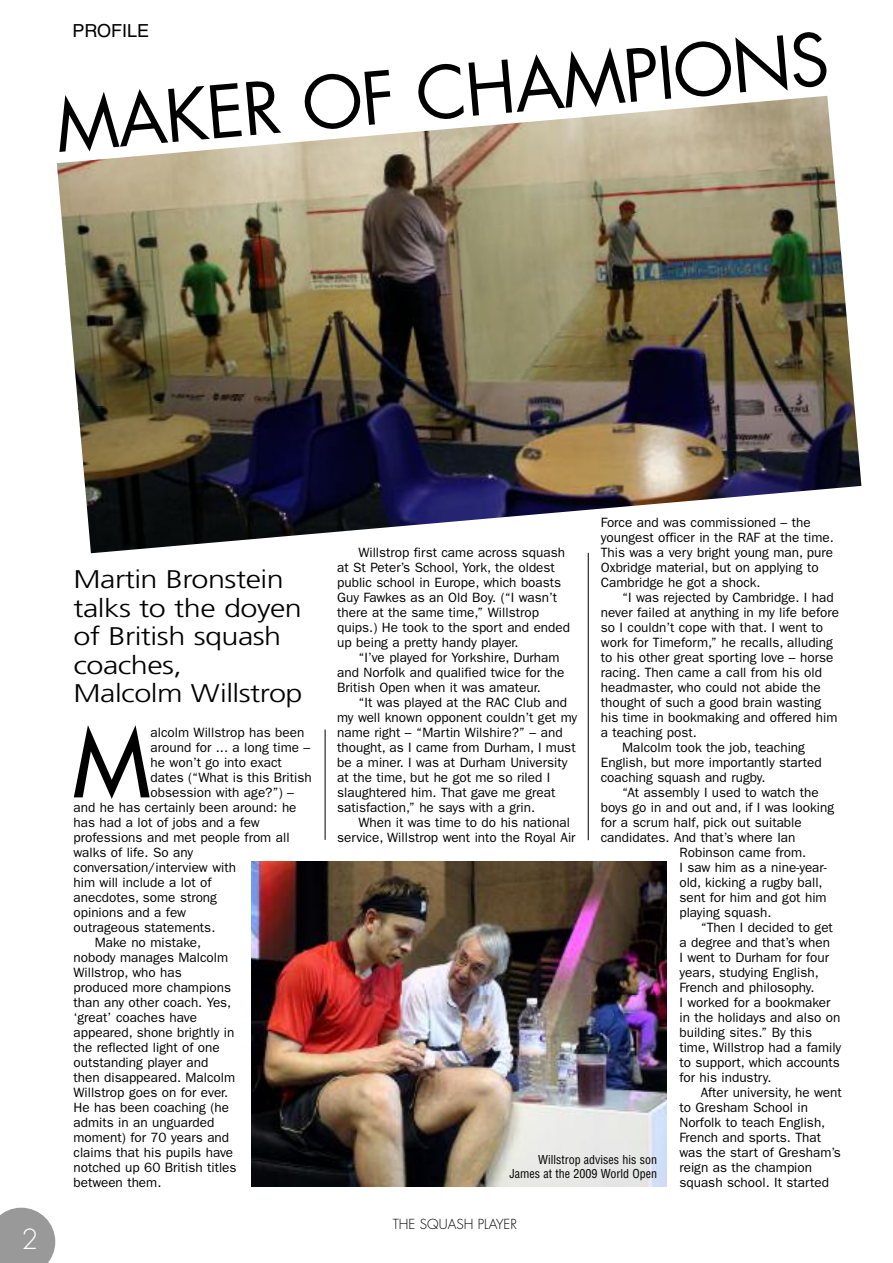
<style>
.page{position:relative;width:893px;height:1263px;background:#fff}
.page>*{position:absolute;margin:0;border:0;box-sizing:border-box;transform-origin:0 0}
.t1{font:91.8px "Futura";color:#000}
.t2{font:70.5px "Futura";color:#000}
.t3{font:300 27px "Futura";color:#fff}
.t4{font:300 25.5px/28.5px "Frutiger";letter-spacing:-.015em;color:#000;scale:1.2 1}
.t5{font:18px "Helvetica";color:#000}
.t6{font:13.5px/15px "Franklin Gothic";color:#000}
.t7{font:300 13.5px "Futura";color:#000}
.t8{font:condensed 12px/13.5px "Helvetica";color:#000;text-align:right}
</style>
<div class="page">
<hr style="left:325px;top:729px;width:1px;height:111px;background:#000">
<hr style="left:588px;top:553px;width:1px;height:287px;background:#000">
<svg style="left:0;top:1208px;width:55px;height:55px;background:#a3a3a3"></svg>
<img style="left:57px;top:96px;width:779px;height:99px">
<img style="left:59px;top:195px;width:790px;height:145px">
<img style="left:72px;top:340px;width:789px;height:213px">
<img style="left:251px;top:862px;width:415px;height:325px">
<h3 class="t5" style="left:72px;top:25px;width:78px">PROFILE</h3>
<h2 class="t2" style="left:53px;top:94px;width:777px;rotate:-5deg">MAKER OF CHAMPIONS</h2>
<h3 class="t3" style="left:21px;top:1227px;width:18px">2</h3>
<h3 class="t4" style="left:74px;top:567px;width:192px">Martin Bronstein talks to the doyen of British squash coaches,<br>Malcolm Willstrop</h3>
<h1 class="t1" style="left:73px;top:718px;width:80px">M</h1>
<p class="t6" style="left:151px;top:726px;width:155px">alcolm Willstrop has been</p>
<p class="t6" style="left:151px;top:741px;width:161px">around for ... a long time –</p>
<p class="t6" style="left:151px;top:756px;width:133px">he won’t go into exact</p>
<p class="t6" style="left:151px;top:771px;width:163px">dates (“What is this British</p>
<p class="t6" style="left:151px;top:786px;width:145px">obsession with age?”) –</p>
<p class="t6" style="left:74px;top:801px;width:225px">and he has certainly been around: he</p>
<p class="t6" style="left:74px;top:816px;width:188px">has had a lot of jobs and a few</p>
<p class="t6" style="left:74px;top:831px;width:218px">professions and met people from all</p>
<p class="t6" style="left:74px;top:846px;width:121px">walks of life. So any</p>
<p class="t6" style="left:74px;top:861px;width:164px">conversation/interview with</p>
<p class="t6" style="left:74px;top:876px;width:140px">him will include a lot of</p>
<p class="t6" style="left:74px;top:891px;width:145px">anecdotes, some strong</p>
<p class="t6" style="left:74px;top:906px;width:114px">opinions and a few</p>
<p class="t6" style="left:74px;top:921px;width:143px">outrageous statements.</p>
<p class="t6" style="left:95px;top:936px;width:108px">Make no mistake,</p>
<p class="t6" style="left:74px;top:951px;width:156px">nobody manages Malcolm</p>
<p class="t6" style="left:74px;top:966px;width:110px">Willstrop, who has</p>
<p class="t6" style="left:74px;top:981px;width:159px">produced more champions</p>
<p class="t6" style="left:74px;top:996px;width:159px">than any other coach. Yes,</p>
<p class="t6" style="left:74px;top:1011px;width:125px">‘great’ coaches have</p>
<p class="t6" style="left:74px;top:1026px;width:162px">appeared, shone brightly in</p>
<p class="t6" style="left:74px;top:1041px;width:148px">the reflected light of one</p>
<p class="t6" style="left:74px;top:1056px;width:136px">outstanding player and</p>
<p class="t6" style="left:74px;top:1071px;width:163px">then disappeared. Malcolm</p>
<p class="t6" style="left:74px;top:1086px;width:156px">Willstrop goes on for ever.</p>
<p class="t6" style="left:74px;top:1101px;width:157px">He has been coaching (he</p>
<p class="t6" style="left:74px;top:1116px;width:142px">admits in an unguarded</p>
<p class="t6" style="left:74px;top:1131px;width:157px">moment) for 70 years and</p>
<p class="t6" style="left:74px;top:1146px;width:161px">claims that his pupils have</p>
<p class="t6" style="left:74px;top:1161px;width:165px">notched up 60 British titles</p>
<p class="t6" style="left:74px;top:1176px;width:89px">between them.</p>
<p class="t6" style="left:601px;top:516px;width:235px">Force and was commissioned – the youngest officer in the RAF at the time.<br>This was a very bright young man, pure Oxbridge material, but on applying to Cambridge he got a shock.</p>
<p class="t6" style="left:622px;top:591px;width:213px">“I was rejected by Cambridge. I had</p>
<p class="t6" style="left:601px;top:606px;width:240px">never failed at anything in my life before</p>
<p class="t6" style="left:601px;top:621px;width:224px">so I couldn’t cope with that. I went to</p>
<p class="t6" style="left:601px;top:636px;width:234px">work for Timeform,” he recalls, alluding</p>
<p class="t6" style="left:601px;top:651px;width:234px">to his other great sporting love – horse</p>
<p class="t6" style="left:601px;top:666px;width:223px">racing. Then came a call from his old</p>
<p class="t6" style="left:601px;top:681px;width:221px">headmaster, who could not abide the</p>
<p class="t6" style="left:601px;top:696px;width:222px">thought of such a good brain wasting</p>
<p class="t6" style="left:601px;top:711px;width:238px">his time in bookmaking and offered him</p>
<p class="t6" style="left:601px;top:726px;width:98px">a teaching post.</p>
<p class="t6" style="left:622px;top:741px;width:184px">Malcolm took the job, teaching</p>
<p class="t6" style="left:601px;top:756px;width:222px">English, but more importantly started</p>
<p class="t6" style="left:601px;top:771px;width:166px">coaching squash and rugby.</p>
<p class="t6" style="left:622px;top:786px;width:198px">“At assembly I used to watch the</p>
<p class="t6" style="left:601px;top:801px;width:235px">boys go in and out and, if I was looking</p>
<p class="t6" style="left:601px;top:816px;width:202px">for a scrum half, pick out suitable</p>
<p class="t6" style="left:601px;top:831px;width:196px">candidates. And that’s where Ian</p>
<p class="t6" style="left:679px;top:846px;width:128px">Robinson came from.</p>
<p class="t6" style="left:679px;top:861px;width:149px">I saw him as a nine-year-</p>
<p class="t6" style="left:679px;top:876px;width:145px">old, kicking a rugby ball,</p>
<p class="t6" style="left:679px;top:891px;width:149px">sent for him and got him</p>
<p class="t6" style="left:679px;top:906px;width:94px">playing squash.</p>
<p class="t6" style="left:701px;top:921px;width:134px">“Then I decided to get</p>
<p class="t6" style="left:679px;top:936px;width:152px">a degree and that’s when</p>
<p class="t6" style="left:679px;top:951px;width:151px">I went to Durham for four</p>
<p class="t6" style="left:679px;top:966px;width:141px">years, studying English,</p>
<p class="t6" style="left:679px;top:981px;width:136px">French and philosophy.</p>
<p class="t6" style="left:679px;top:996px;width:153px">I worked for a bookmaker</p>
<p class="t6" style="left:679px;top:1011px;width:162px">in the holidays and also on</p>
<p class="t6" style="left:679px;top:1026px;width:134px">building sites.” By this</p>
<p class="t6" style="left:679px;top:1041px;width:163px">time, Willstrop had a family</p>
<p class="t6" style="left:679px;top:1056px;width:162px">to support, which accounts</p>
<p class="t6" style="left:679px;top:1071px;width:94px">for his industry.</p>
<p class="t6" style="left:701px;top:1086px;width:143px">After university, he went</p>
<p class="t6" style="left:679px;top:1101px;width:130px">to Gresham School in</p>
<p class="t6" style="left:679px;top:1116px;width:147px">Norfolk to teach English,</p>
<p class="t6" style="left:679px;top:1131px;width:143px">French and sports. That</p>
<p class="t6" style="left:679px;top:1146px;width:163px">was the start of Gresham’s</p>
<p class="t6" style="left:679px;top:1161px;width:134px">reign as the champion</p>
<p class="t6" style="left:679px;top:1176px;width:151px">squash school. It started</p>
<p class="t6" style="left:337px;top:546px;width:234px;text-indent:21px">Willstrop first came across squash at St Peter’s School, York, the oldest public school in Europe, which boasts Guy Fawkes as an Old Boy. (“I wasn’t there at the same time,” Willstrop quips.) He took to the sport and ended up being a pretty handy player.</p>
<p class="t6" style="left:337px;top:651px;width:229px;text-indent:21px">“I’ve played for Yorkshire, Durham and Norfolk and qualified twice for the<br>British Open when it was amateur.</p>
<p class="t6" style="left:337px;top:696px;width:241px;text-indent:21px">“It was played at the RAC Club and my well known opponent couldn’t get my name right – “Martin Wilshire?” – and thought, as I came from Durham, I must be a miner. I was at Durham University at the time, but he got me so riled I slaughtered him. That gave me great satisfaction,” he says with a grin.</p>
<p class="t6" style="left:337px;top:816px;width:240px;text-indent:21px">When it was time to do his national service, Willstrop went into the Royal Air</p>
<p class="t8" style="left:510px;top:1153px;width:149px">Willstrop advises his son<br>James at the 2009 World Open</p>
<p class="t7" style="left:393px;top:1218px;width:126px">THE SQUASH PLAYER</p>
</div>
